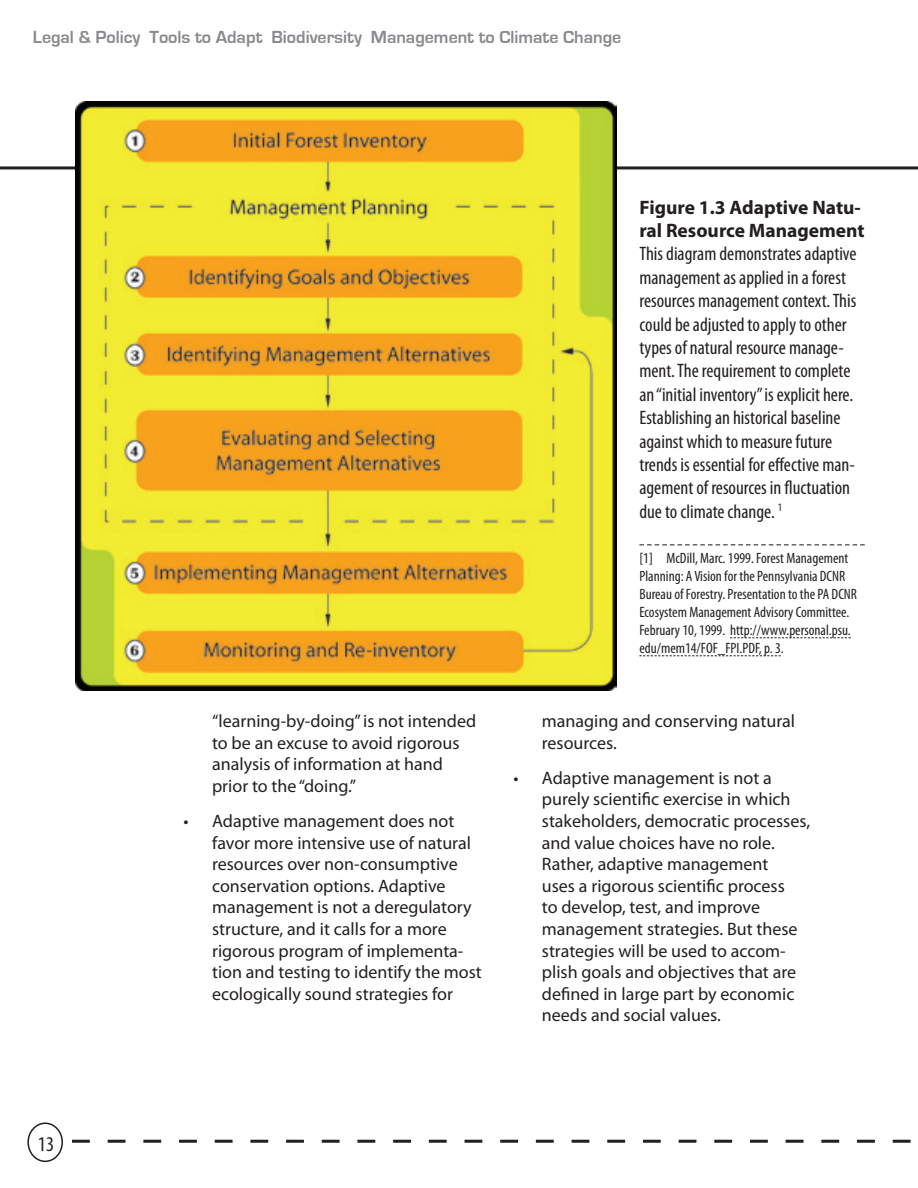
<style>
.page{position:relative;width:918px;height:1188px;background:#fff}
.page>*{position:absolute;margin:0;border:0;box-sizing:border-box;transform-origin:0 0}
.t1{font:condensed 21px "Myriad Pro";color:#231f20}
.t2{font:condensed 19.5px/23.4px "Myriad Pro";color:#231f20}
.t3{font:700 19.5px/23.4px "Myriad Pro";color:#231f20}
.t4{font:18px/21.6px "Myriad Pro";color:#231f20}
.t5{font:700 18px "Eurostile";color:#888a8d}
.t6{font:condensed 15px/18px "Myriad Pro";color:#231f20}
</style>
<div class="page">
<hr style="left:0;top:166px;width:918px;height:3px;background:#231f20">
<div style="left:27px;top:1122px;width:36px;height:40px;border:2px solid #231f20;border-radius:50%"></div>
<svg style="left:72px;top:1140px;width:839px;height:3px"></svg>
<svg style="left:639px;top:544px;width:226px;height:2px"></svg>
<svg style="left:730px;top:637px;width:121px;height:1px"></svg>
<svg style="left:639px;top:655px;width:142px;height:1px"></svg>
<img style="left:75px;top:101px;width:541px;height:589px">
<p class="t5" style="left:33px;top:27px;width:590px">Legal &amp; Policy Tools to Adapt Biodiversity Management to Climate Change</p>
<p class="t3" style="left:639px;top:195px;width:227px">Figure 1.3 Adaptive Natu&shy;ral Resource Management</p>
<p class="t2" style="left:639px;top:242px;width:219px">This diagram demonstrates adaptive management as applied in a forest resources management context.This could be adjusted to apply to other types of natural resource manage&shy;ment.The requirement to complete an“initial inventory”is explicit here.<br>Establishing an historical baseline against which to measure future trends is essential for effective man&shy;agement of resources in fluctuation due to climate change. <sup>1</sup></p>
<p class="t6" style="left:639px;top:549px;width:219px">[1] McDill, Marc. 1999. Forest Management Planning: A Vision for the Pennsylvania DCNR Bureau of Forestry. Presentation to the PA DCNR Ecosystem Management Advisory Committee.<br>February 10, 1999. http://www.personal.psu. edu/mem14/FOF_FPI.PDF, p. 3.</p>
<p class="t1" style="left:38px;top:1131px;width:18px">13</p>
<p class="t4" style="left:212px;top:710px;width:266px">“learning-by-doing” is not intended to be an excuse to avoid rigorous analysis of information at hand prior to the “doing.”</p>
<p class="t4" style="left:212px;top:810px;width:271px;text-indent:-28px">• Adaptive management does not favor more intensive use of natural resources over non-consumptive conservation options. Adaptive management is not a deregulatory structure, and it calls for a more rigorous program of implementa&shy;tion and testing to identify the most ecologically sound strategies for</p>
<p class="t4" style="left:542px;top:710px;width:255px">managing and conserving natural resources.</p>
<p class="t4" style="left:542px;top:767px;width:270px;text-indent:-28px">• Adaptive management is not a purely scientific exercise in which stakeholders, democratic processes, and value choices have no role.<br>Rather, adaptive management<br>uses a rigorous scientific process<br>to develop, test, and improve management strategies. But these strategies will be used to accom&shy;plish goals and objectives that are defined in large part by economic needs and social values.</p>
</div>
